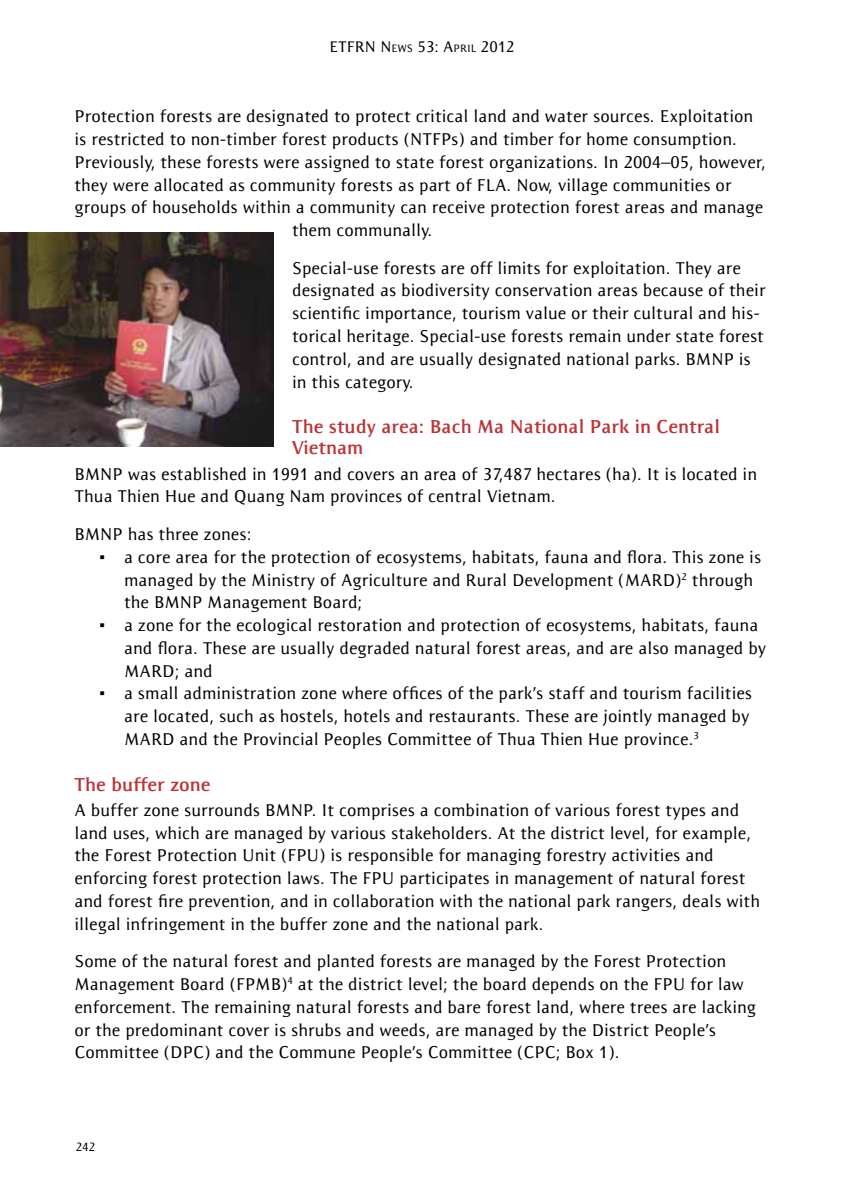
<style>
.page{position:relative;width:844px;height:1191px;background:#fff}
.page>*{position:absolute;margin:0;border:0;box-sizing:border-box;transform-origin:0 0}
.t1{font:700 19.25px/21px "Resavska Sans ITC";color:#bc3438}
.t2{font:500 17.5px/22.8px "Resavska Sans ITC";color:#000}
.t3{font:500 15.75px "Resavska Sans ITC";color:#000}
.t4{font:500 12.25px "Resavska Sans ITC";color:#000}
.s1{font-size:11.03px}
</style>
<div class="page">
<img style="left:0;top:232px;width:273px;height:214px">
<p class="t3" style="left:329px;top:37px;width:187px">ETFRN N<span class="s1">EWS</span> 53: A<span class="s1">PRIL</span> 2012</p>
<p class="t2" style="left:74px;top:105px;width:680px">Protection forests are designated to protect critical land and water sources. Exploitation</p>
<p class="t2" style="left:74px;top:128px;width:664px">is restricted to non-timber forest products (NTFPs) and timber for home consumption.</p>
<p class="t2" style="left:74px;top:150px;width:693px">Previously, these forests were assigned to state forest organizations. I n 2004–05, however,</p>
<p class="t2" style="left:74px;top:173px;width:658px">they were allocated as community forests as part of FLA. N ow, village communities or</p>
<p class="t2" style="left:74px;top:196px;width:690px">groups of households within a community can receive protection forest areas and manage</p>
<p class="t2" style="left:292px;top:219px;width:142px">them communally.</p>
<p class="t2" style="left:292px;top:256px;width:475px">Special-use forests are off limits for exploitation. They are designated as biodiversity conservation areas because of their scientific importance, tourism value or their cultural and his&shy;torical heritage. S pecial-use forests remain under state forest control, and are usually designated national parks. BMNP is in this category.</p>
<p class="t1" style="left:292px;top:416px;width:429px">The study area: Bach Ma N ational Park in Central<br>Vietnam</p>
<p class="t2" style="left:74px;top:462px;width:684px">BMNP was established in 1991 and covers an area of 37,487 hectares (ha). It is located in<br>Thua Thien H ue and Quang Nam provinces of central Vietnam.</p>
<p class="t2" style="left:74px;top:522px;width:178px">BMNP has three zones:</p>
<p class="t2" style="left:124px;top:545px;width:638px;text-indent:-25px">• a core area for the protection of ecosystems, habitats, fauna and flora. This zone is managed by the Ministry of Agriculture and Rural Development (MARD)<sup>2</sup> through the BMNP Management Board;</p>
<p class="t2" style="left:124px;top:613px;width:643px;text-indent:-25px">• a zone for the ecological restoration and protection of ecosystems, habitats, fauna and flora. These are usually degraded natural forest areas, and are also managed by<br>MARD; and</p>
<p class="t2" style="left:124px;top:682px;width:629px;text-indent:-25px">• a small administration zone where offices of the park’s staff and tourism facilities are located, such as hostels, hotels and restaurants. These are jointly managed by<br>MARD and the Provincial Peoples Committee of Thua Thien H ue province.<sup>3</sup></p>
<p class="t1" style="left:74px;top:773px;width:138px">The buffer zone</p>
<p class="t2" style="left:74px;top:798px;width:687px">A buffer zone surrounds BMNP. It comprises a combination of various forest types and land uses, which are managed by various stakeholders. At the district level, for example, the Forest Protection U nit (FPU ) is responsible for managing forestry activities and enforcing forest protection laws. The FPU participates in management of natural forest and forest fire prevention, and in collaboration with the national park rangers, deals with illegal infringement in the buffer zone and the national park.</p>
<p class="t2" style="left:74px;top:950px;width:683px">Some of the natural forest and planted forests are managed by the Forest Protection Management Board (FPMB)<sup>4</sup> at the district level; the board depends on the FPU for law enforcement. The remaining natural forests and bare forest land, where trees are lacking or the predominant cover is shrubs and weeds, are managed by the District People’s Committee (DPC) and the Commune People’s Committee (CPC</p>
<p class="t2" style="left:555px;top:1041px;width:65px">; Box 1).</p>
<p class="t4" style="left:76px;top:1139px;width:21px">242</p>
</div>
